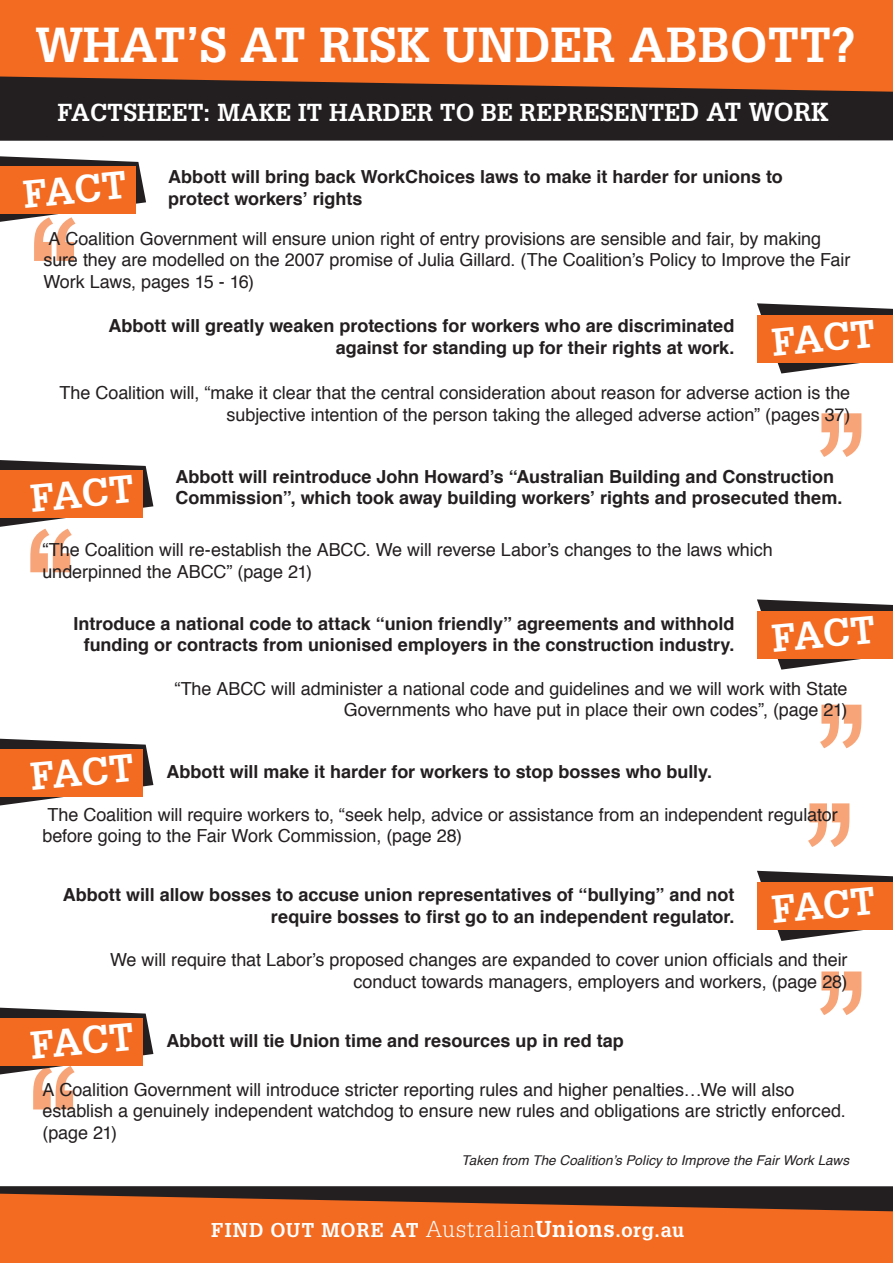
<style>
.page{position:relative;width:893px;height:1263px;background:#fff}
.page>*{position:absolute;margin:0;border:0;box-sizing:border-box;transform-origin:0 0}
.t1{font:186.15px/311.2px "Arial";color:#f36a21}
.t2{font:700 48px "Glypha LT Std";color:#fff}
.t3{font:700 37.95px "Glypha LT Std";color:#fff}
.t4{font:700 24px "Glypha LT Std";color:#fff}
.black{font:700 19.5px "Glypha LT Std";letter-spacing:.035em;color:#fff}
.quotes{font:18px/21.6px "Helvetica";letter-spacing:-.005em;color:#231f20}
.quotes-2{font:700 18px/21.6px "Helvetica";color:#231f20;text-align:right}
.quotes-3{font:italic 13.5px "Helvetica";letter-spacing:.005em;color:#231f20}
.s1{font-size:25.5px}
.s2{font-weight:300;font-size:22.5px}
.s3{font-size:22.5px}
</style>
<div class="page">
<div style="left:0;top:92px;width:893px;height:49px;background:#231f20"></div>
<svg style="left:0;top:0;width:893px;height:92px;background:#e16320"></svg>
<svg style="left:0;top:156px;width:146px;height:66px"></svg>
<svg style="left:0;top:460px;width:153px;height:67px"></svg>
<svg style="left:0;top:739px;width:153px;height:66px"></svg>
<svg style="left:0;top:1008px;width:153px;height:66px"></svg>
<svg style="left:757px;top:303px;width:136px;height:70px"></svg>
<svg style="left:757px;top:599px;width:136px;height:71px"></svg>
<svg style="left:757px;top:871px;width:136px;height:70px"></svg>
<div style="left:0;top:166px;width:135px;height:48px;background:#f36a21"></div>
<div style="left:0;top:470px;width:143px;height:48px;background:#f36a21"></div>
<div style="left:0;top:749px;width:143px;height:48px;background:#f36a21"></div>
<div style="left:0;top:1018px;width:143px;height:47px;background:#f36a21"></div>
<div style="left:757px;top:315px;width:136px;height:48px;background:#f36a21"></div>
<div style="left:757px;top:611px;width:136px;height:48px;background:#f36a21"></div>
<div style="left:757px;top:882px;width:136px;height:48px;background:#f36a21"></div>
<div style="left:0;top:1186px;width:893px;height:42px;background:#231f20"></div>
<svg style="left:0;top:1194px;width:893px;height:69px;background:#d96020"></svg>
<p class="t2" style="left:35px;top:15px;width:822px">WHAT’S AT RISK UNDER ABBOTT?</p>
<p class="t4" style="left:58px;top:97px;width:773px">FACTSHEET: MAKE IT HARDER TO BE REPRESENTE<span class="s1">D AT WORK</span></p>
<p class="t3" style="left:21px;top:170px;width:105px;rotate:-5deg">FACT</p>
<p class="quotes-2" style="left:168px;top:166px;width:616px">Abbott will bring back WorkChoices laws to make it harder for unions to</p>
<p class="quotes-2" style="left:168px;top:188px;width:196px">protect workers’ rights</p>
<h1 class="t1" style="left:19px;top:134px;width:69px">‘‘ ‘‘</h1>
<p class="quotes" style="left:43px;top:228px;width:808px">A Coalition Government will ensure union right of entry provisions are sensible and fair, by making sure they are modelled on the 2007 promise of Julia Gillard. (The Coalition’s Policy to Improve the Fair<br>Work Laws, pages 15 - 16)</p>
<p class="quotes-2" style="left:108px;top:315px;width:628px">Abbott will greatly weaken protections for workers who are discriminated against for standing up for their rights at work.</p>
<p class="t3" style="left:770px;top:319px;width:105px;rotate:-5deg">FACT</p>
<p class="quotes" style="left:60px;top:383px;width:792px;text-align:right">The Coalition will, “make it clear that the central consideration about reason for adverse action is the subjective intention of the person taking the alleged adverse action” (pages 37)</p>
<h1 class="t1" style="left:873px;top:540px;width:65px;rotate:-180deg">‘‘</h1>
<p class="quotes-2" style="left:176px;top:466px;width:668px;text-align:left">Abbott will reintroduce John Howard’s “Australian Building and Construction<br>Commission”, which took away building workers’ rights and prosecuted them.</p>
<p class="t3" style="left:29px;top:474px;width:105px;rotate:-5deg">FACT</p>
<p class="quotes" style="left:43px;top:539px;width:732px">“The Coalition will re-establish the ABCC. We will reverse Labor’s changes to the laws which underpinned the ABCC” (page 21)</p>
<p class="quotes-2" style="left:73px;top:613px;width:663px;text-align:center">Introduce a national code to attack “union friendly” agreements and withhold funding or contracts from unionised employers in the construction industry.</p>
<p class="t3" style="left:770px;top:615px;width:105px;rotate:-5deg">FACT</p>
<p class="t3" style="left:29px;top:753px;width:105px;rotate:-5deg">FACT</p>
<p class="quotes" style="left:174px;top:678px;width:675px">“The ABCC will administer a national code and guidelines and we will work with State</p>
<p class="quotes" style="left:344px;top:700px;width:505px">Governments who have put in place their own codes”, (page 21)</p>
<h1 class="t1" style="left:873px;top:832px;width:65px;rotate:-180deg">‘‘</h1>
<p class="quotes-2" style="left:167px;top:761px;width:547px">Abbott will make it harder for workers to stop bosses who bully.</p>
<h1 class="t1" style="left:861px;top:930px;width:65px;rotate:-180deg">‘‘</h1>
<p class="quotes" style="left:43px;top:804px;width:797px">The Coalition will require workers to, “seek help, advice or assistance from an independent regulator before going to the Fair Work Commission, (page 28)</p>
<p class="quotes-2" style="left:63px;top:884px;width:673px">Abbott will allow bosses to accuse union representatives of “bullying” and not require bosses to first go to an independent regulator.</p>
<p class="t3" style="left:770px;top:886px;width:105px;rotate:-5deg">FACT</p>
<p class="quotes" style="left:110px;top:949px;width:739px;text-align:right">We will require that Labor’s proposed changes are expanded to cover union officials and their conduct towards managers, employers and workers, (page 28)</p>
<h1 class="t1" style="left:873px;top:1098px;width:65px;rotate:-180deg">‘‘</h1>
<p class="t3" style="left:29px;top:1022px;width:105px;rotate:-5deg">FACT</p>
<p class="quotes-2" style="left:167px;top:1030px;width:459px">Abbott will tie Union time and resources up in red tap</p>
<h1 class="t1" style="left:22px;top:982px;width:65px">‘‘</h1>
<p class="quotes" style="left:43px;top:1079px;width:805px">A Coalition Government will introduce stricter reporting rules and higher penalties…We will also establish a genuinely independent watchdog to ensure new rules and obligations are strictly enforced. (page 21)</p>
<p class="quotes-3" style="left:462px;top:1150px;width:389px">Taken from The Coalition’s Policy to Improve the Fair Work Laws</p>
<p class="black" style="left:211px;top:1217px;width:475px">FIND OUT MORE AT <span class="s2">Australian</span><span class="s3">Unions</span>.org.au</p>
</div>
